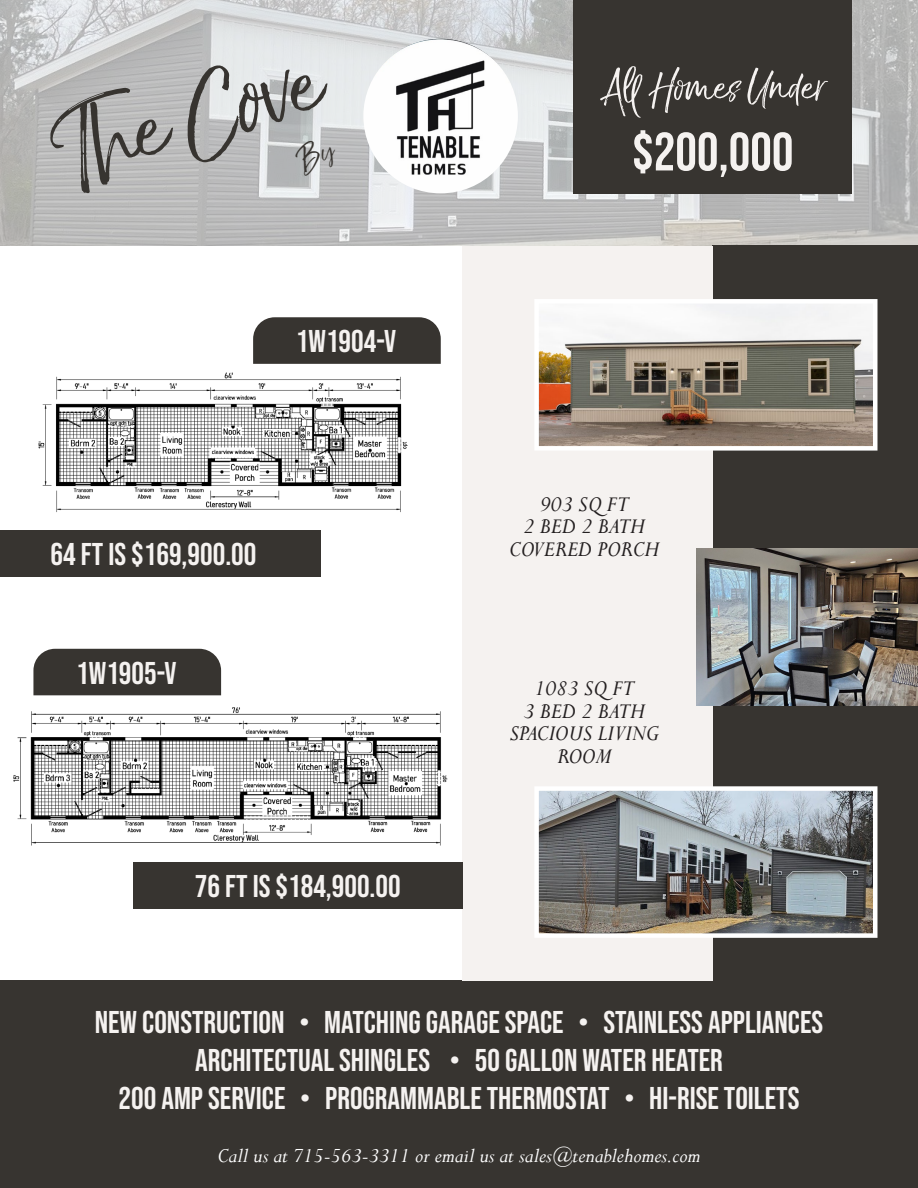
<style>
.page{position:relative;width:918px;height:1188px;background:#fff}
.page>*{position:absolute;margin:0;border:0;box-sizing:border-box;transform-origin:0 0}
.t1{font:124.5px "The Braggest";color:#373430}
.t2{font:54px "The Braggest";color:#f5f2f0}
.t3{font:54px "Bebas Neue";color:#f5f2f0}
.t4{font:31.5px "Bebas Neue";color:#f5f2f0}
.t5{font:italic 24px/22.5px "Perpetua";color:#231f20;text-align:center}
.t6{font:italic 22.5px "Perpetua";color:#fff}
</style>
<div class="page">
<svg style="left:0;top:0;width:918px;height:246px;background:#c4c5c6"></svg>
<div style="left:573px;top:0;width:279px;height:116px;background:#373430"></div>
<img style="left:38px;top:285px;width:425px;height:302px">
<img style="left:13px;top:613px;width:450px;height:302px">
<img style="left:363px;top:39px;width:155px;height:154px;border-radius:77px">
<div style="left:0;top:981px;width:918px;height:207px;background:#373430"></div>
<div style="left:713px;top:246px;width:205px;height:942px;background:#373430"></div>
<div style="left:463px;top:246px;width:250px;height:735px;background:#f5f2f0"></div>
<div style="left:573px;top:44px;width:279px;height:149px;background:#373430"></div>
<img style="left:697px;top:549px;width:221px;height:156px">
<div style="left:33px;top:649px;width:188px;height:46px;background:#373430"></div>
<svg style="left:253px;top:317px;width:188px;height:47px;background:#3d3a36"></svg>
<div style="left:0;top:530px;width:321px;height:47px;background:#373430"></div>
<div style="left:133px;top:862px;width:330px;height:47px;background:#373430"></div>
<img style="left:539px;top:791px;width:334px;height:142px">
<div style="left:534px;top:786px;width:344px;height:152px;border:4px solid #fff"></div>
<img style="left:539px;top:304px;width:334px;height:142px">
<div style="left:534px;top:299px;width:344px;height:152px;border:4px solid #fff"></div>
<svg style="left:293px;top:140px;width:46px;height:37px;background:#c3c5c7"></svg>
<p class="t1" style="left:37px;top:94px;width:279px;rotate:-16deg">The Cove</p>
<p class="t2" style="left:600px;top:59px;width:227px">All Homes Under</p>
<p class="t3" style="left:632px;top:121px;width:163px">$200,000</p>
<p class="t4" style="left:296px;top:324px;width:102px">1W1904-V</p>
<p class="t4" style="left:51px;top:537px;width:207px">64 FT IS $169,900.00</p>
<p class="t4" style="left:76px;top:655px;width:102px">1W1905-V</p>
<p class="t4" style="left:195px;top:868px;width:207px">76 FT IS $184,900.00</p>
<p class="t5" style="left:540px;top:492px;width:90px">903 SQ FT</p>
<p class="t5" style="left:524px;top:514px;width:123px">2 BED 2 BATH</p>
<p class="t5" style="left:509px;top:537px;width:152px">COVERED PORCH</p>
<p class="t5" style="left:534px;top:676px;width:101px">1083 SQ FT</p>
<p class="t5" style="left:524px;top:699px;width:123px">3 BED 2 BATH</p>
<p class="t5" style="left:509px;top:721px;width:151px">SPACIOUS LIVING<br>ROOM</p>
<p class="t4" style="left:95px;top:1005px;width:730px">NEW CONSTRUCTION • MATCHING GARAGE SPACE • STAINLESS APPLIANCES</p>
<p class="t4" style="left:195px;top:1043px;width:529px">ARCHITECTUAL SHINGLES • 50 GALLON WATER HEATER</p>
<p class="t4" style="left:119px;top:1080px;width:682px">200 AMP SERVICE • PROGRAMMABLE THERMOSTAT • HI-RISE TOILETS</p>
<p class="t6" style="left:218px;top:1141px;width:484px">Call us at 715-563-3311 or email us at sales@tenablehomes.com</p>
</div>
